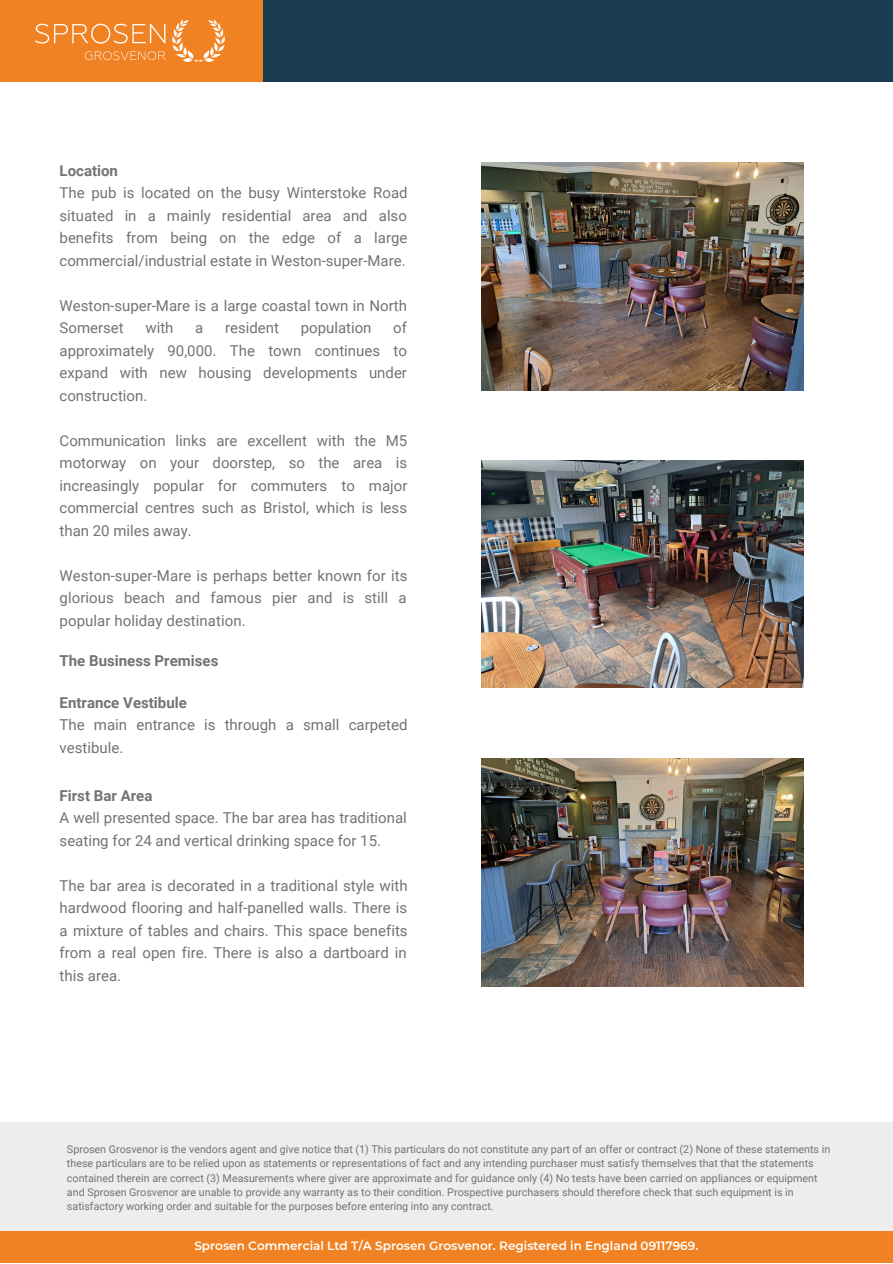
<style>
.page{position:relative;width:893px;height:1264px;background:#fff}
.page>*{position:absolute;margin:0;border:0;box-sizing:border-box;transform-origin:0 0}
.t1{font:15px/22.5px "Roboto";color:#737373;text-align:justify}
.t2{font:700 15px "Roboto";color:#737373}
.t3{font:600 12px "Montserrat";color:#fff}
.t4{font:10.65px/14.2px "Roboto";color:#737373}
</style>
<div class="page">
<div style="left:0;top:0;width:263px;height:82px;background:#f08223"></div>
<div style="left:263px;top:0;width:629px;height:82px;background:#1a3d51"></div>
<div style="left:0;top:1122px;width:892px;height:140px;background:#ededed"></div>
<div style="left:0;top:1230px;width:892px;height:32px;background:#f08223"></div>
<svg style="left:35px;top:19px;width:190px;height:43px"></svg>
<img style="left:481px;top:163px;width:322px;height:227px">
<img style="left:481px;top:758px;width:322px;height:228px">
<img style="left:481px;top:460px;width:322px;height:227px">
<p class="t2" style="left:60px;top:162px;width:60px">Location</p>
<p class="t1" style="left:60px;top:182px;width:349px">The pub is located on the busy Winterstoke Road situated in a mainly residential area and also benefits from being on the edge of a large commercial/industrial estate in Weston-super-Mare.</p>
<p class="t1" style="left:60px;top:294px;width:349px">Weston-super-Mare is a large coastal town in North<br>Somerset</p>
<p class="t1" style="left:60px;top:317px;width:349px;text-indent:333px">of approximately 90,000. The town continues to expand with new housing developments under construction.</p>
<p class="t1" style="left:60px;top:429px;width:349px">Communication links are excellent with the M5 motorway on your doorstep, so the area is increasingly popular for commuters to major commercial centres such as Bristol, which is less than 20 miles away.</p>
<p class="t1" style="left:60px;top:564px;width:349px">Weston-super-Mare is perhaps better known for its glorious beach and famous pier and is still a popular holiday destination.</p>
<p class="t2" style="left:60px;top:652px;width:160px">The Business Premises</p>
<p class="t2" style="left:60px;top:693px;width:129px">Entrance Vestibule</p>
<p class="t1" style="left:60px;top:713px;width:349px">The main entrance is through a small carpeted vestibule.</p>
<p class="t2" style="left:60px;top:786px;width:94px">First Bar Area</p>
<p class="t1" style="left:60px;top:806px;width:349px">A well presented space. The bar area has traditional seating for 24 and vertical drinking space for 15.</p>
<p class="t1" style="left:60px;top:874px;width:349px">The bar area is decorated in a traditional style with hardwood flooring and half-panelled walls. There is a mixture of tables and chairs. This space benefits from a real open fire. There is also a dartboard in this area.</p>
<p class="t1" style="left:145px;top:317px;width:30px">with</p>
<p class="t1" style="left:195px;top:317px;width:10px">a</p>
<p class="t1" style="left:225px;top:317px;width:55px">resident</p>
<p class="t1" style="left:301px;top:317px;width:72px">population</p>
<p class="t4" style="left:67px;top:1142px;width:764px">Sprosen Grosvenor is the vendors agent and give notice that (1) This particulars do not constitute any part of an offer or contract (2) None of these statements in these particulars are to be relied upon as statements or representations of fact and any intending purchaser must satisfy themselves that that the statements contained therein are correct (3) Measurements where giver are approximate and for guidance only (4) No tests have been carried on appliances or equipment and Sprosen Grosvenor are unable to provide any warranty as to their condition. Prospective purchasers should therefore check that such equipment is in satisfactory working order and suitable for the purposes before entering into any contract.</p>
<p class="t3" style="left:194px;top:1237px;width:505px">Sprosen Commercial Ltd T/A Sprosen Grosvenor. Registered in England 09117969.</p>
</div>
